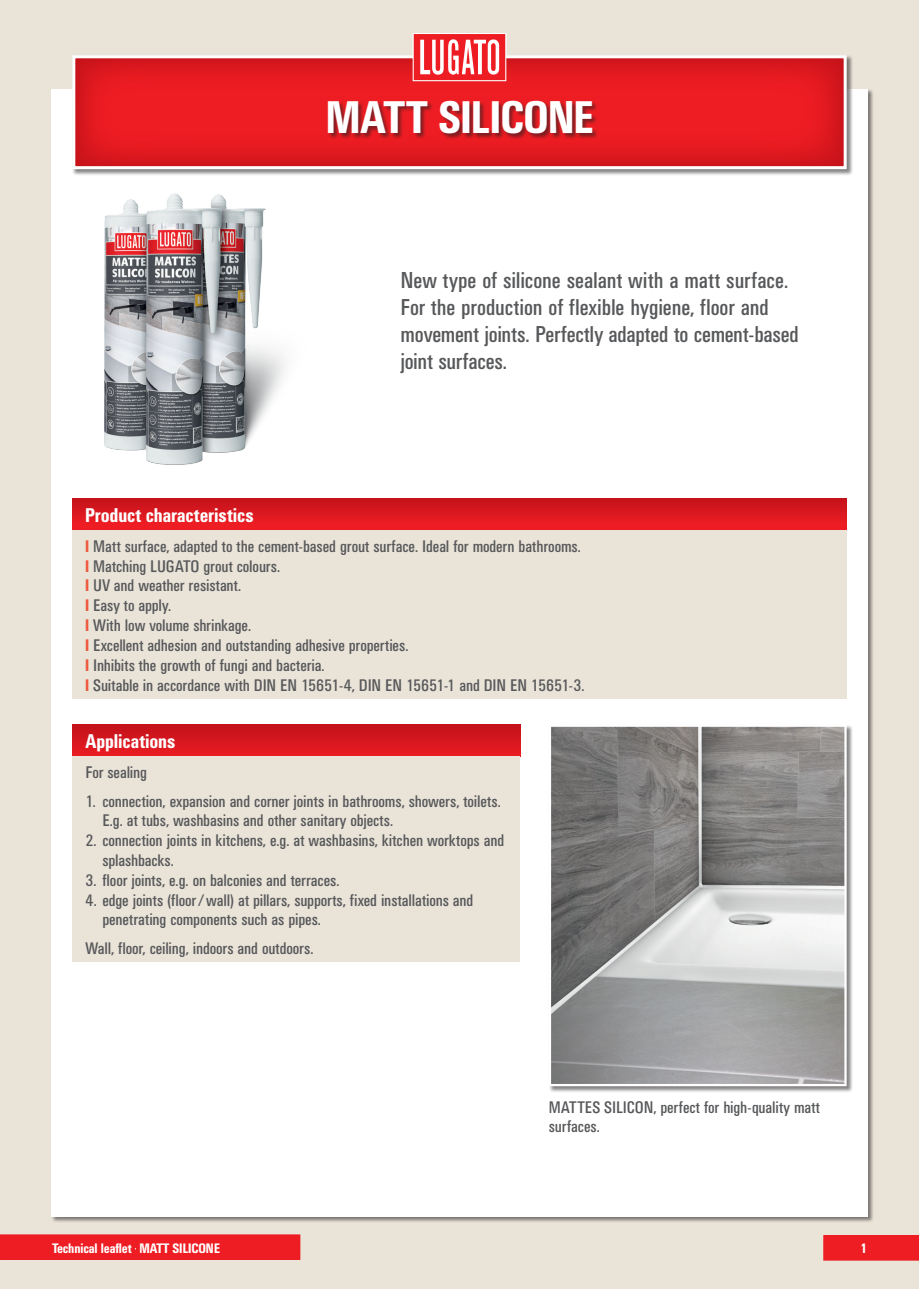
<style>
.page{position:relative;width:919px;height:1289px;background:#fff}
.page>*{position:absolute;margin:0;border:0;box-sizing:border-box;transform-origin:0 0}
.t1{font:500 condensed 45px "UN11";color:#fff}
.t2{font:condensed 22.5px/27px "UN11";letter-spacing:.005em;color:#57585a}
.t3{font:500 condensed 19.5px "UN11";letter-spacing:.005em;color:#fff}
.t4{font:condensed 16.5px/19.8px "UN11";color:#57585a}
.t5{font:500 condensed 13.5px "UN11";color:#fff}
.s1{font-weight:500;color:#f0593e}
</style>
<div class="page">
<div style="left:0;top:0;width:918px;height:1288px;background:#e9e3d8"></div>
<div style="left:51px;top:89px;width:816px;height:1127px;background:#fff"></div>
<div style="left:824px;top:1235px;width:94px;height:24px;background:#ee1d23"></div>
<div style="left:823px;top:1234px;width:95px;height:26px;border:2px solid #ee1d23"></div>
<div style="left:1px;top:1235px;width:298px;height:24px;background:#ee1d23"></div>
<div style="left:0;top:1234px;width:300px;height:25px;border:2px solid #ee1d23"></div>
<div style="left:72px;top:55px;width:780px;height:121px;background:#231f20;opacity:.55"></div>
<svg style="left:72px;top:55px;width:774px;height:114px;background:#e5282e"></svg>
<div style="left:328px;top:100px;width:270px;height:40px;background:#231f20;opacity:.55"></div>
<div style="left:413px;top:33px;width:92px;height:48px;background:#ee1d23"></div>
<div style="left:412px;top:33px;width:94px;height:48px;border:1px solid #fff"></div>
<svg style="left:420px;top:39px;width:79px;height:36px"></svg>
<div style="left:72px;top:498px;width:774px;height:32px;background:linear-gradient(to bottom,#c4121b,#f21e24)"></div>
<div style="left:72px;top:530px;width:774px;height:169px;background:#e9e3d8"></div>
<img style="left:104px;top:193px;width:182px;height:272px">
<div style="left:548px;top:724px;width:304px;height:368px;background:#231f20;opacity:.55"></div>
<img style="left:552px;top:727px;width:291px;height:356px">
<div style="left:549px;top:724px;width:297px;height:362px;border:2px solid #fff"></div>
<div style="left:73px;top:724px;width:447px;height:32px;background:linear-gradient(to bottom,#c1111a,#e91c22)"></div>
<div style="left:73px;top:756px;width:447px;height:206px;background:#e9e3d8"></div>
<h1 class="t1" style="left:326px;top:91px;width:268px">MATT SILICONE</h1>
<h2 class="t2" style="left:400px;top:266px;width:400px">New type of silicone sealant with a matt surface.<br>For the production of flexible hygiene, floor and movement joints. Perfectly adapted to cement-based joint surfaces.</h2>
<p class="t3" style="left:85px;top:504px;width:170px">Product characteristics</p>
<p class="t4" style="left:85px;top:536px;width:501px"><span class="s1">I</span> Matt surface, adapted to the cement-based grout surface. Ideal for modern bathrooms.<br><span class="s1">I</span> Matching LUGATO grout colours.<br><span class="s1">I</span> UV and weather resistant.<br><span class="s1">I</span> Easy to apply.<br><span class="s1">I</span> With low volume shrinkage.<br><span class="s1">I</span> Excellent adhesion and outstanding adhesive properties.<br><span class="s1">I</span> Inhibits the growth of fungi and bacteria.<br><span class="s1">I</span> Suitable in accordance with DIN EN 15651-4, DIN EN 15651-1 and DIN EN 15651-3.</p>
<p class="t3" style="left:85px;top:730px;width:91px">Applications</p>
<p class="t4" style="left:85px;top:762px;width:63px">For sealing</p>
<p class="t4" style="left:102px;top:790px;width:399px;text-indent:-17px">1. connection, expansion and corner joints in bathrooms, showers, toilets.<br>E.g. at tubs, washbasins and other sanitary objects.</p>
<p class="t4" style="left:102px;top:830px;width:403px;text-indent:-17px">2. connection joints in kitchens, e.g. at washbasins, kitchen worktops and splashbacks.</p>
<p class="t4" style="left:85px;top:870px;width:255px">3. floor joints, e.g. on balconies and terraces.</p>
<p class="t4" style="left:102px;top:889px;width:372px;text-indent:-17px">4. edge joints (floor/wall) at pillars, supports, fixed installations and penetrating components such as pipes.</p>
<p class="t4" style="left:85px;top:938px;width:229px">Wall, floor, ceiling, indoors and outdoors.</p>
<p class="t4" style="left:549px;top:1096px;width:272px">MATTES SILICON, perfect for high-quality matt surfaces.</p>
<p class="t5" style="left:52px;top:1239px;width:169px">Technical leaflet MATT SILICONE</p>
<p class="t5" style="left:860px;top:1240px;width:8px">1</p>
</div>
